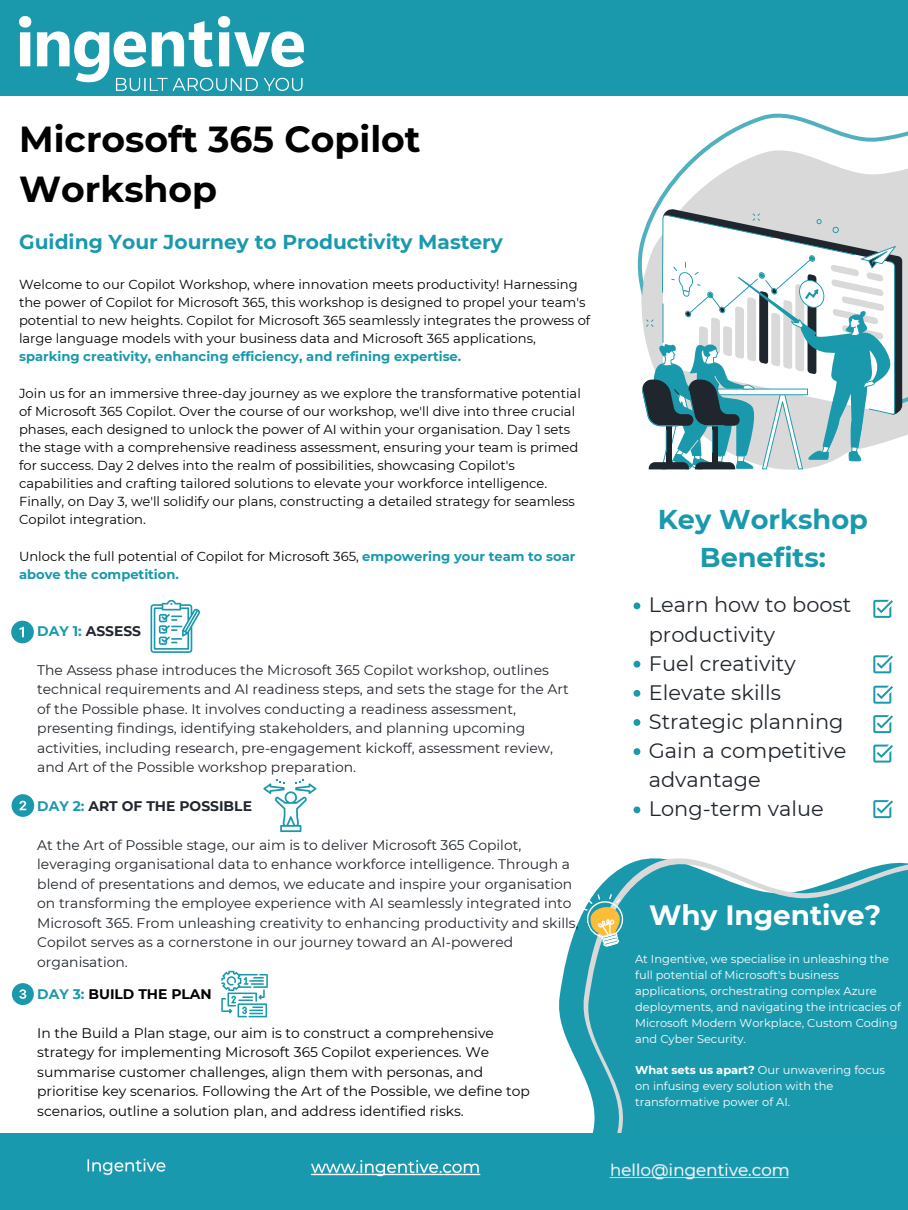
<style>
.page{position:relative;width:908px;height:1210px;background:#fff}
.page>*{position:absolute;margin:0;border:0;box-sizing:border-box;transform-origin:0 0}
.t1{font:700 36.12px/50.6px "Montserrat";color:#000}
.t2{font:700 27.82px "Montserrat";color:#fff}
.t3{font:700 27.2px/38px "Montserrat";color:#1a99ad;text-align:center}
.t4{font:20.86px/29.1px "Montserrat";color:#20262d}
.t5{font:700 20.16px "Montserrat";color:#1a99ad}
.t6{font:13.89px/19.4px "Montserrat";color:#20262d}
.t7{font:13.89px/19.4px "Montserrat";color:#000}
.t8{font:700 13.89px "Montserrat";color:#20262d}
.t9{font:700 13.89px "Montserrat";color:#000}
.t10{font:13.09px/18.1px "Montserrat";color:#000}
.t11{font:11.41px/16px "Montserrat";color:#fff}
.s1{font-weight:700;color:#1a99ad}
.s2{color:#1a99ad}
.s3{font-weight:700}
</style>
<div class="page">
<div style="left:0;top:0;width:907px;height:1210px;background:#1a99ad"></div>
<img style="left:19px;top:16px;width:285px;height:75px">
<div style="left:0;top:96px;width:907px;height:1114px;background:#fff"></div>
<svg style="left:559px;top:858px;width:348px;height:275px;background:#37a5b6"></svg>
<div style="left:0;top:1133px;width:907px;height:77px;background:#1999ad"></div>
<svg style="left:636px;top:113px;width:271px;height:497px"></svg>
<svg style="left:581px;top:894px;width:51px;height:57px;background:#7bb6a7"></svg>
<svg style="left:873px;top:655px;width:19px;height:18px"></svg>
<svg style="left:636px;top:205px;width:271px;height:284px"></svg>
<svg style="left:662px;top:209px;width:239px;height:206px;background:#84888b"></svg>
<svg style="left:11px;top:620px;width:23px;height:23px"></svg>
<svg style="left:12px;top:794px;width:22px;height:23px"></svg>
<svg style="left:12px;top:983px;width:22px;height:22px"></svg>
<svg style="left:150px;top:600px;width:50px;height:53px"></svg>
<svg style="left:263px;top:779px;width:53px;height:53px"></svg>
<svg style="left:221px;top:971px;width:47px;height:46px"></svg>
<svg style="left:633px;top:602px;width:7px;height:7px"></svg>
<svg style="left:633px;top:661px;width:7px;height:6px"></svg>
<svg style="left:633px;top:690px;width:7px;height:7px"></svg>
<svg style="left:633px;top:719px;width:7px;height:7px"></svg>
<svg style="left:633px;top:748px;width:7px;height:7px"></svg>
<svg style="left:633px;top:806px;width:7px;height:7px"></svg>
<svg style="left:873px;top:600px;width:19px;height:18px"></svg>
<svg style="left:873px;top:685px;width:19px;height:18px"></svg>
<svg style="left:873px;top:715px;width:19px;height:18px"></svg>
<svg style="left:873px;top:744px;width:19px;height:18px"></svg>
<svg style="left:873px;top:800px;width:19px;height:18px"></svg>
<svg style="left:641px;top:213px;width:254px;height:257px"></svg>
<h6 class="t1" style="left:19px;top:113px;width:403px">Microsoft 365 Copilot<br>Workshop</h6>
<p class="t5" style="left:19px;top:230px;width:485px">Guiding Your Journey to Productivity Mastery</p>
<p class="t10" style="left:19px;top:275px;width:572px">Welcome to our Copilot Workshop, where innovation meets productivity! Harnessing the power of Copilot for Microsoft 365, this workshop is designed to propel your team's potential to new heights. Copilot for Microsoft 365 seamlessly integrates the prowess of large language models with your business data and Microsoft 365 applications, <span class="s1">sparking creativity, enhancing efficiency, and refining expertise.</span></p>
<p class="t10" style="left:19px;top:384px;width:563px">Join us for an immersive three-day journey as we explore the transformative potential of Microsoft 365 Copilot. Over the course of our workshop, we'll dive into three crucial phases, each designed to unlock the power of AI within your organisation. Day 1 sets the stage with a comprehensive readiness assessment, ensuring your team is primed for success. Day 2 delves into the realm of possibilities, showcasing Copilot's capabilities and crafting tailored solutions to elevate your workforce intelligence.<br>Finally, on Day 3, we'll solidify our plans, constructing a detailed strategy for seamless Copilot integration.</p>
<p class="t10" style="left:19px;top:547px;width:557px">Unlock the full potential of Copilot for Microsoft 365, <span class="s1">empowering your team to soar above the competition.</span></p>
<p class="t8" style="left:37px;top:623px;width:105px"><span class="s2">DAY 1:</span> ASSESS</p>
<h2 class="t6" style="left:37px;top:660px;width:532px">The Assess phase introduces the Microsoft 365 Copilot workshop, outlines technical requirements and AI readiness steps, and sets the stage for the Art of the Possible phase. It involves conducting a readiness assessment, presenting findings, identifying stakeholders, and planning upcoming activities, including research, pre-engagement kickoff, assessment review, and Art of the Possible workshop preparation.</h2>
<p class="t8" style="left:37px;top:797px;width:216px"><span class="s2">DAY 2:</span> ART OF THE POSSIBLE</p>
<p class="t6" style="left:37px;top:835px;width:542px">At the Art of Possible stage, our aim is to deliver Microsoft 365 Copilot, leveraging organisational data to enhance workforce intelligence. Through a blend of presentations and demos, we educate and inspire your organisation on transforming the employee experience with AI seamlessly integrated into Microsoft 365. From unleashing creativity to enhancing productivity and skills, Copilot serves as a cornerstone in our journey toward an AI-powered organisation.</p>
<h1 class="t9" style="left:37px;top:985px;width:176px"><span class="s2">DAY 3:</span> BUILD THE PLAN</h1>
<h3 class="t7" style="left:37px;top:1023px;width:494px">In the Build a Plan stage, our aim is to construct a comprehensive strategy for implementing Microsoft 365 Copilot experiences. We summarise customer challenges, align them with personas, and prioritise key scenarios. Following the Art of the Possible, we define top scenarios, outline a solution plan, and address identified risks.</h3>
<p class="t3" style="left:657px;top:500px;width:212px">Key Workshop<br>Benefits:</p>
<p class="t4" style="left:648px;top:590px;width:204px">Learn how to boost productivity</p>
<h5 class="t4" style="left:648px;top:648px;width:148px">Fuel creativity</h5>
<h6 class="t4" style="left:648px;top:678px;width:134px">Elevate skills</h6>
<h5 class="t4" style="left:648px;top:707px;width:196px">Strategic planning</h5>
<h6 class="t4" style="left:648px;top:736px;width:199px">Gain a competitive advantage</h6>
<p class="t4" style="left:648px;top:794px;width:176px">Long-term value</p>
<p class="t2" style="left:649px;top:898px;width:233px">Why Ingentive?</p>
<h6 class="t11" style="left:635px;top:950px;width:267px">At Ingentive, we specialise in unleashing the full potential of Microsoft's business applications, orchestrating complex Azure deployments, and navigating the intricacies of Microsoft Modern Workplace, Custom Coding and Cyber Security.</h6>
<h6 class="t11" style="left:635px;top:1062px;width:251px"><span class="s3">What sets us apart?</span> Our unwavering focus on infusing every solution with the transformative power of AI.</h6>
</div>
